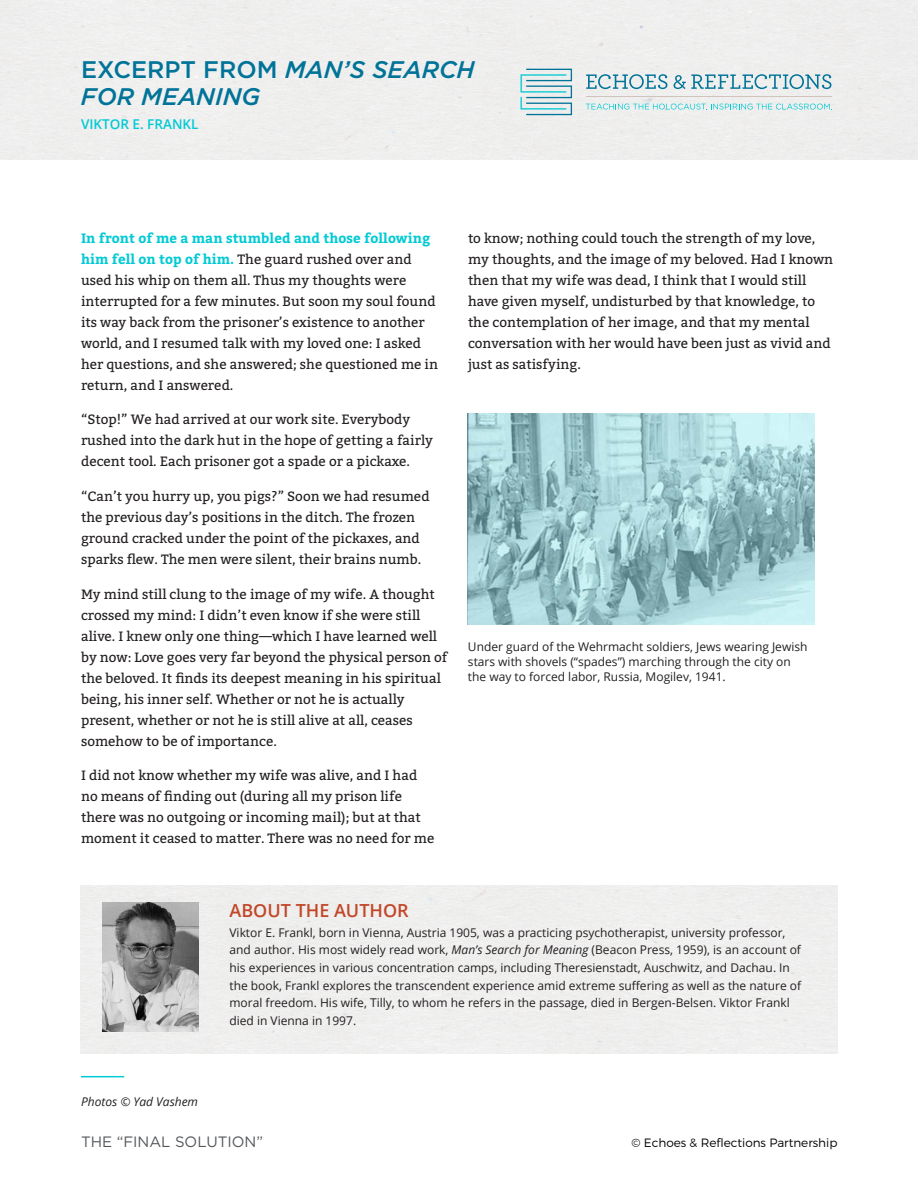
<style>
.page{position:relative;width:918px;height:1188px;background:#fff}
.page>*{position:absolute;margin:0;border:0;box-sizing:border-box;transform-origin:0 0}
.Echoes_SerifBodyCopy{font:500 24px "Gotham";color:#007398}
.Echoes_SerifBodyCopy-2{font:italic 500 24px "Gotham";color:#007398}
.t1{font:600 18px "Open Sans";color:#c24729}
.t2{font:15px "Gotham";color:#54575a}
.Echoes_SerifBodyCopy-3{font:13.5px/21px "Bitter";color:#231f20}
.Echoes_SerifBodyCopy-4{font:600 13.5px "Open Sans";color:#00cad4}
.t3{font:12px/17.5px "Open Sans";color:#231f20}
.t4{font:300 12px "Montserrat";color:#000}
.t5{font:italic 12px "Open Sans";color:#231f20}
.s1{font-style:italic}
.s2{font-weight:700;color:#00cad4}
</style>
<div class="page">
<svg style="left:586px;top:104px;width:246px;height:6px"></svg>
<hr style="left:586px;top:96px;width:245px;height:1px;background:#cfc3bc">
<svg style="left:586px;top:74px;width:81px;height:15px"></svg>
<svg style="left:674px;top:74px;width:157px;height:15px"></svg>
<svg style="left:521px;top:69px;width:51px;height:46px;background:#b2d6dc"></svg>
<hr style="left:81px;top:1076px;width:43px;height:1px;background:#00cad4">
<div style="left:81px;top:885px;width:756px;height:169px;background:#efefee"></div>
<img style="left:103px;top:903px;width:95px;height:128px">
<img style="left:468px;top:413px;width:346px;height:211px">
<p class="Echoes_SerifBodyCopy" style="left:81px;top:56px;width:395px">EXCERPT FROM <span class="s1">MAN’S SEARCH</span></p>
<p class="Echoes_SerifBodyCopy-2" style="left:81px;top:83px;width:181px">FOR MEANING</p>
<p class="Echoes_SerifBodyCopy-4" style="left:81px;top:115px;width:119px">VIKTOR E. FRANKL</p>
<p class="Echoes_SerifBodyCopy-3" style="left:81px;top:228px;width:359px"><span class="s2">In front of me a man stumbled and those following him fell on top of him.</span> The guard rushed over and used his whip on them all. Thus my thoughts were interrupted for a few minutes. But soon my soul found its way back from the prisoner’s existence to another world, and I resumed talk with my loved one: I asked her questions, and she answered; she questioned me in return, and I answered.</p>
<p class="Echoes_SerifBodyCopy-3" style="left:81px;top:409px;width:353px">“Stop!” We had arrived at our work site. Everybody rushed into the dark hut in the hope of getting a fairly decent tool. Each prisoner got a spade or a pickaxe.</p>
<p class="Echoes_SerifBodyCopy-3" style="left:81px;top:486px;width:350px">“Can’t you hurry up, you pigs?” Soon we had resumed the previous day’s positions in the ditch. The frozen ground cracked under the point of the pickaxes, and sparks flew. The men were silent, their brains numb.</p>
<p class="Echoes_SerifBodyCopy-3" style="left:81px;top:583px;width:368px">My mind still clung to the image of my wife. A thought crossed my mind: I didn’t even know if she were still alive. I knew only one thing—which I have learned well by now: Love goes very far beyond the physical person of the beloved. It finds its deepest meaning in his spiritual being, his inner self. Whether or not he is actually present, whether or not he is still alive at all, ceases somehow to be of importance.</p>
<p class="Echoes_SerifBodyCopy-3" style="left:81px;top:765px;width:355px">I did not know whether my wife was alive, and I had no means of finding out (during all my prison life there was no outgoing or incoming mail); but at that moment it ceased to matter. There was no need for me</p>
<p class="Echoes_SerifBodyCopy-3" style="left:468px;top:228px;width:367px">to know; nothing could touch the strength of my love, my thoughts, and the image of my beloved. Had I known then that my wife was dead, I think that I would still have given myself, undisturbed by that knowledge, to the contemplation of her image, and that my mental conversation with her would have been just as vivid and just as satisfying.</p>
<p class="t3" style="left:468px;top:639px;width:341px;line-height:15px">Under guard of the Wehrmacht soldiers, Jews wearing Jewish stars with shovels (“spades”) marching through the city on the way to forced labor, Russia, Mogilev, 1941.</p>
<p class="t5" style="left:81px;top:1093px;width:119px">Photos © Yad Vashem</p>
<p class="t1" style="left:230px;top:898px;width:181px">ABOUT THE AUTHOR</p>
<p class="t3" style="left:230px;top:923px;width:573px">Viktor E. Frankl, born in Vienna, Austria 1905, was a practicing psychotherapist, university professor, and author. His most widely read work, <span class="s1">Man’s Search for Meaning</span> (Beacon Press, 1959), is an account of his experiences in various concentration camps, including Theresienstadt, Auschwitz, and Dachau. In the book, Frankl explores the transcendent experience amid extreme suffering as well as the nature of moral freedom. His wife, Tilly, to whom he refers in the passage, died in Bergen-Belsen. Viktor Frankl died in Vienna in 1997.</p>
<p class="t2" style="left:81px;top:1133px;width:184px">THE “FINAL SOLUTION”</p>
<p class="t4" style="left:632px;top:1135px;width:207px">© Echoes &amp; Reflections Partnership</p>
</div>
